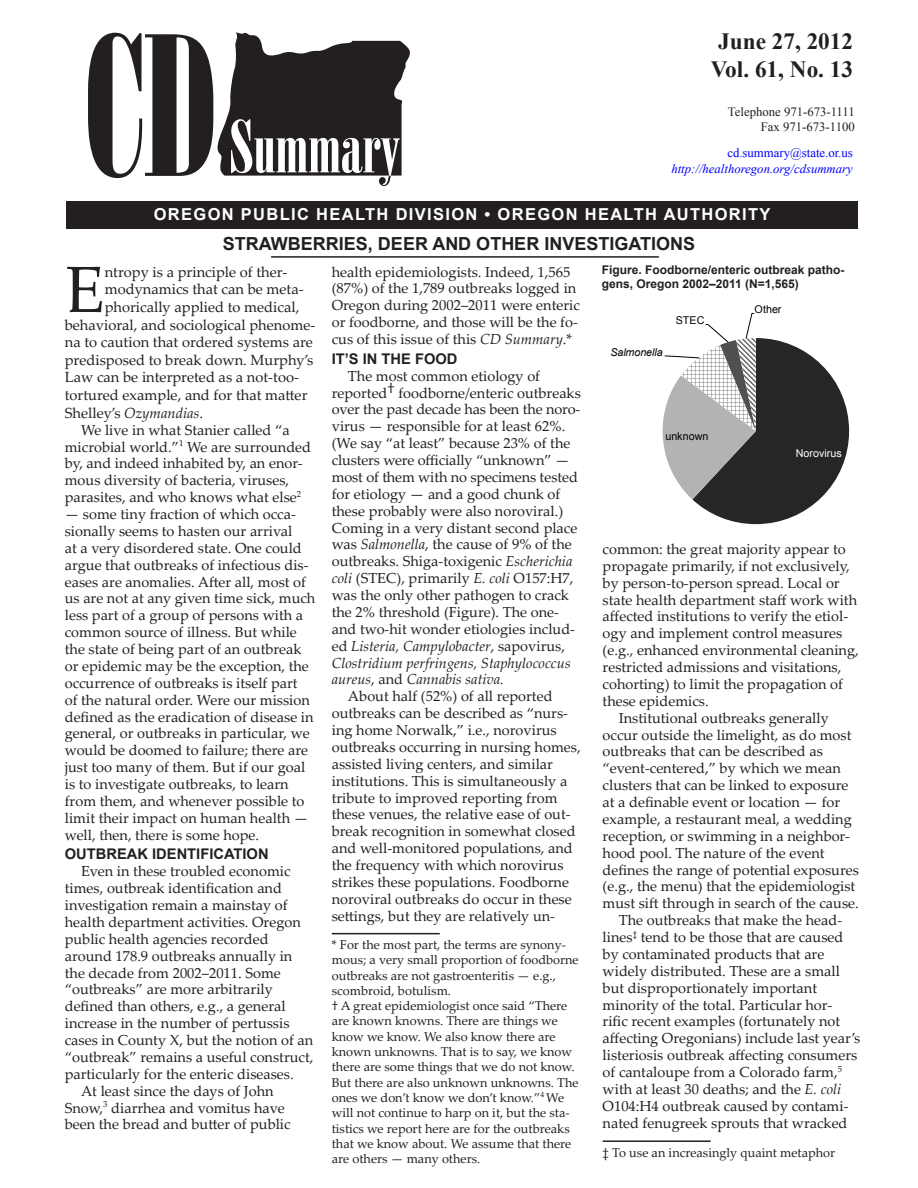
<style>
.page{position:relative;width:918px;height:1188px;background:#fff}
.page>*{position:absolute;margin:0;border:0;box-sizing:border-box;transform-origin:0 0}
.First_paragraph{font:65.4px "Palatino Linotype";color:#231f20}
.t1{font:700 23.25px "Times New Roman";color:#231f20}
.t2{font:18px/21.8px "Myriad Pro";color:#fff}
.Article_title{font:700 18px "Arial";color:#231f20}
.Headline{font:700 16.5px "Arial";letter-spacing:.08em;color:#fff}
.First_paragraph-2{font:14.7px "Palatino Linotype";color:#231f20}
.subheading{font:700 14.7px "Arial";color:#231f20}
.t3{font:14.55px/16.8px "Palatino Linotype";color:#231f20}
.t4{font:12.75px/15.3px "Palatino Linotype";color:#231f20}
.t5{font:12.75px "Times New Roman";color:#231f20}
.t6{font:italic 12.75px "Times New Roman";color:#00f}
.t7{font:12.75px "Times New Roman";color:#00f}
.figure_head{font:700 12px/14.4px "Arial";color:#231f20}
.t8{font:10.8px "Arial";letter-spacing:-.005em;color:#000}
.t9{font:italic 10.8px "Arial";letter-spacing:-.005em;color:#000}
.t10{font:10.8px "Arial";color:#fff}
.s1{font-style:italic}
</style>
<div class="page">
<svg style="left:88px;top:32px;width:322px;height:154px"></svg>
<div style="left:66px;top:201px;width:792px;height:28px;background:#231f20"></div>
<hr style="left:271px;top:256px;width:388px;height:2px;background:#231f20">
<hr style="left:332px;top:933px;width:108px;height:1px;background:#231f20">
<hr style="left:603px;top:1140px;width:108px;height:2px;background:#231f20">
<svg style="left:663px;top:313px;width:186px;height:211px"></svg>
<p class="t1" style="left:718px;top:25px;width:136px">June 27, 2012</p>
<p class="t1" style="left:711px;top:53px;width:144px">Vol. 61, No. 13</p>
<p class="t5" style="left:728px;top:103px;width:128px">Telephone 971-673-1111</p>
<p class="t5" style="left:761px;top:118px;width:96px">Fax 971-673-1100</p>
<p class="t7" style="left:727px;top:144px;width:127px">cd.summary@state.or.us</p>
<p class="t6" style="left:671px;top:160px;width:183px">http://healthoregon.org/cdsummary</p>
<p class="t2" style="left:339px;top:199px;width:412px;text-indent:21px">OGY PUBLICATION OF THE PUBLIC HEALTH DIVISION<br>ORECON DEPATMENT OF HUMAN SERVICES</p>
<p class="Headline" style="left:154px;top:203px;width:618px">OREGON PUBLIC HEALTH DIVISION • OREGON HEALTH AUTHORITY</p>
<p class="Article_title" style="left:223px;top:231px;width:474px">STRAWBERRIES, DEER AND OTHER INVESTIGATIONS</p>
<p class="figure_head" style="left:602px;top:263px;width:244px">Figure. Foodborne/enteric outbreak patho&shy;gens, Oregon 2002–2011 (N=1,565)</p>
<p class="First_paragraph" style="left:65px;top:243px;width:41px">E</p>
<p class="First_paragraph-2" style="left:105px;top:261px;width:184px">ntropy is a principle of ther-</p>
<p class="t3" style="left:332px;top:263px;width:250px">health epidemiologists. Indeed, 1,565 (87%) of the 1,789 outbreaks logged in Oregon during 2002–2011 were enteric or foodborne, and those will be the fo&shy;cus of this issue of this <span class="s1">CD Summary</span>.*</p>
<p class="subheading" style="left:332px;top:349px;width:127px">IT’S IN THE FOOD</p>
<p class="t3" style="left:332px;top:367px;width:251px;text-indent:16px">The most common etiology of reported† foodborne/enteric outbreaks over the past decade has been the noro&shy;virus — responsible for at least 62%. (We say “at least” because 23% of the clusters were officially “unknown” — most of them with no specimens tested for etiology — and a good chunk of these probably were also noroviral.)<br>Coming in a very distant second place was <span class="s1">Salmonella</span>, the cause of 9% of the outbreaks. Shiga-toxigenic <span class="s1">Escherichia coli</span> (STEC), primarily <span class="s1">E. coli</span> O157:H7, was the only other pathogen to crack the 2% threshold (Figure). The one&shy;and two-hit wonder etiologies includ&shy;ed <span class="s1">Listeria, Campylobacter</span>, sapovirus, <span class="s1">Clostridium perfringens, Staphylococcus aureus</span>, and <span class="s1">Cannabis sativa.</span></p>
<p class="t3" style="left:332px;top:687px;width:250px;text-indent:16px">About half (52%) of all reported outbreaks can be described as “nurs&shy;ing home Norwalk,” i.e., norovirus outbreaks occurring in nursing homes, assisted living centers, and similar institutions. This is simultaneously a tribute to improved reporting from these venues, the relative ease of out&shy;break recognition in somewhat closed and well-monitored populations, and the frequency with which norovirus strikes these populations. Foodborne noroviral outbreaks do occur in these settings, but they are relatively un-</p>
<p class="t4" style="left:332px;top:936px;width:248px">* For the most part, the terms are synony&shy;mous; a very small proportion of foodborne outbreaks are not gastroenteritis — e.g., scombroid, botulism.</p>
<p class="t4" style="left:332px;top:998px;width:248px">† A great epidemiologist once said “There are known knowns. There are things we know we know. We also know there are known unknowns. That is to say, we know there are some things that we do not know.<br>But there are also unknown unknowns. The ones we don’t know we don’t know.”<sup>4</sup> We will not continue to harp on it, but the sta&shy;tistics we report here are for the outbreaks that we know about. We assume that there are others — many others.</p>
<p class="First_paragraph-2" style="left:105px;top:279px;width:200px">modynamics that can be meta-</p>
<p class="First_paragraph-2" style="left:105px;top:296px;width:196px">phorically applied to medical,</p>
<p class="First_paragraph-2" style="left:65px;top:314px;width:252px">behavioral, and sociological phenome-</p>
<p class="First_paragraph-2" style="left:65px;top:332px;width:250px">na to caution that ordered systems are</p>
<p class="First_paragraph-2" style="left:65px;top:349px;width:250px">predisposed to break down. Murphy’s</p>
<p class="First_paragraph-2" style="left:65px;top:367px;width:236px">Law can be interpreted as a not-too-</p>
<p class="First_paragraph-2" style="left:65px;top:385px;width:244px">tortured example, and for that matter</p>
<p class="First_paragraph-2" style="left:65px;top:402px;width:140px">Shelley’s <span class="s1">Ozymandias</span>.</p>
<p class="t3" style="left:65px;top:421px;width:248px;text-indent:16px">We live in what Stanier called “a microbial world.”<sup>1</sup> We are surrounded by, and indeed inhabited by, an enor&shy;mous diversity of bacteria, viruses, parasites, and who knows what else<sup>2</sup></p>
<p class="t3" style="left:65px;top:505px;width:252px">— some tiny fraction of which occa&shy;sionally seems to hasten our arrival<br>at a very disordered state. One could argue that outbreaks of infectious dis&shy;eases are anomalies. After all, most of us are not at any given time sick, much less part of a group of persons with a common source of illness. But while the state of being part of an outbreak or epidemic may be the exception, the occurrence of outbreaks is itself part<br>of the natural order. Were our mission defined as the eradication of disease in general, or outbreaks in particular, we would be doomed to failure; there are just too many of them. But if our goal is to investigate outbreaks, to learn from them, and whenever possible to limit their impact on human health — well, then, there is some hope.</p>
<p class="subheading" style="left:65px;top:845px;width:205px">OUTBREAK IDENTIFICATION</p>
<p class="t3" style="left:65px;top:862px;width:250px;text-indent:16px">Even in these troubled economic times, outbreak identification and investigation remain a mainstay of health department activities. Oregon public health agencies recorded around 178.9 outbreaks annually in the decade from 2002–2011. Some “outbreaks” are more arbitrarily defined than others, e.g., a general increase in the number of pertussis cases in County X, but the notion of an “outbreak” remains a useful construct, particularly for the enteric diseases.</p>
<p class="t3" style="left:65px;top:1082px;width:227px;text-align:center">At least since the days of John<br>Snow,<sup>3</sup> diarrhea and vomitus have been the bread and butter of public</p>
<p class="t8" style="left:755px;top:302px;width:28px">Other</p>
<p class="t8" style="left:676px;top:313px;width:30px">STEC</p>
<p class="t9" style="left:610px;top:345px;width:54px">Salmonella</p>
<p class="t8" style="left:665px;top:429px;width:44px">unknown</p>
<p class="t10" style="left:796px;top:446px;width:48px">Norovirus</p>
<p class="t3" style="left:603px;top:540px;width:258px">common: the great majority appear to propagate primarily, if not exclusively, by person-to-person spread. Local or state health department staff work with affected institutions to verify the etiol&shy;ogy and implement control measures (e.g., enhanced environmental cleaning, restricted admissions and visitations, cohorting) to limit the propagation of these epidemics.</p>
<p class="t3" style="left:603px;top:709px;width:258px;text-indent:16px">Institutional outbreaks generally occur outside the limelight, as do most outbreaks that can be described as “event-centered,” by which we mean clusters that can be linked to exposure at a definable event or location — for example, a restaurant meal, a wedding reception, or swimming in a neighbor&shy;hood pool. The nature of the event defines the range of potential exposures (e.g., the menu) that the epidemiologist must sift through in search of the cause.</p>
<p class="t3" style="left:603px;top:911px;width:259px;text-indent:16px">The outbreaks that make the head&shy;lines<sup>‡</sup> tend to be those that are caused by contaminated products that are widely distributed. These are a small but disproportionately important minority of the total. Particular hor&shy;rific recent examples (fortunately not affecting Oregonians) include last year’s listeriosis outbreak affecting consumers of cantaloupe from a Colorado farm,<sup>5 </sup>with at least 30 deaths; and the <span class="s1">E. coli </span>O104:H4 outbreak caused by contami&shy;nated fenugreek sprouts that wracked</p>
<p class="t4" style="left:603px;top:1144px;width:234px">‡ To use an increasingly quaint metaphor</p>
</div>
